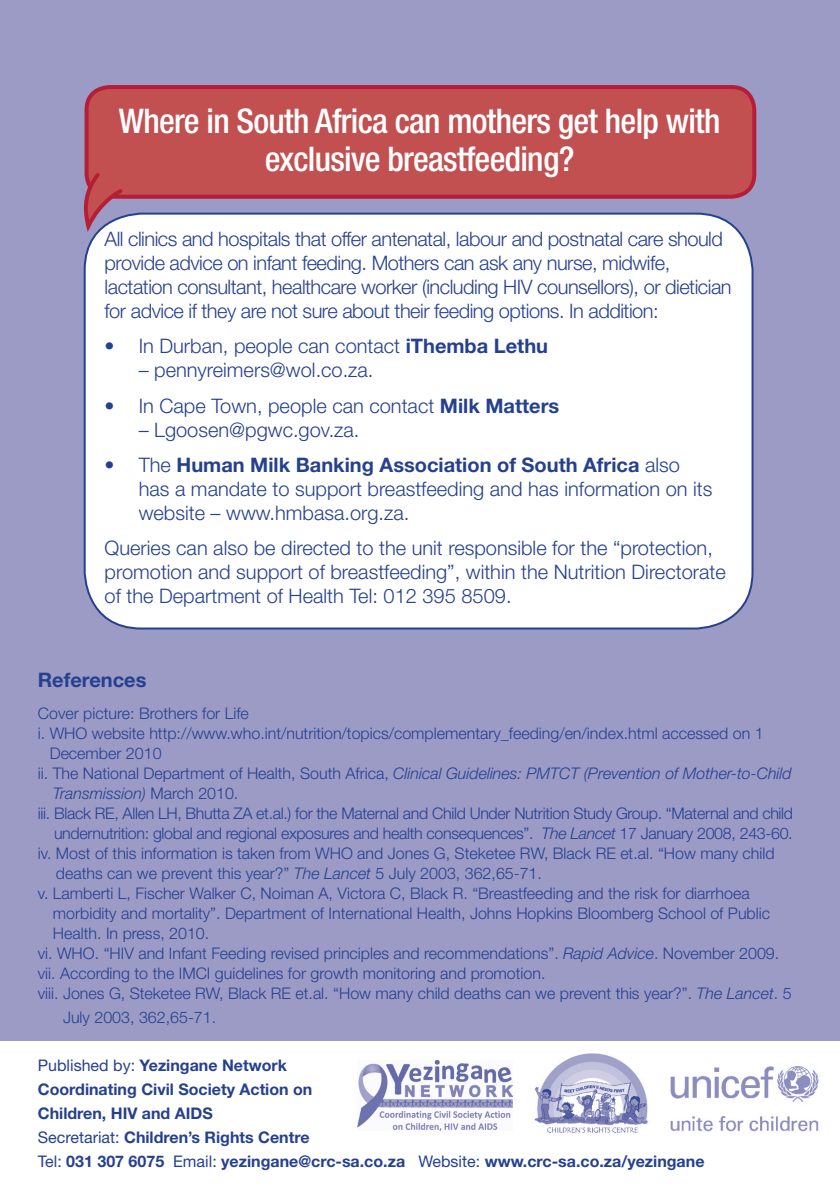
<style>
.page{position:relative;width:840px;height:1191px;background:#fff}
.page>*{position:absolute;margin:0;border:0;box-sizing:border-box;transform-origin:0 0}
.Paragraph_Style_1{font:500 condensed 34px/38px "Helvetica Neue LT Std";letter-spacing:-.02em;color:#fff;text-align:center}
.Body1{font:300 20px/24px "Helvetica Neue LT Std";letter-spacing:-.025em;color:#25408f}
.Body_bullet1{font:300 20px/24px "Helvetica Neue LT Std";color:#25408f}
.Body1-2{font:300 20px/24px "Helvetica Neue LT Std";color:#25408f}
.Body1-3{font:700 20px "Helvetica Neue LT Std";color:#25408f}
.Body1-4{font:300 16px/20px "Helvetica Neue LT Std";color:#25408f}
.Body1-5{font:300 16px/20px "Helvetica Neue LT Std";letter-spacing:-.02em;color:#25408f;text-align:right}
.Body1-6{font:700 16px/24px "Helvetica Neue LT Std";color:#25408f}
.Body1-7{font:italic 300 16px/20px "Helvetica Neue LT Std";color:#25408f}
.s1{font-weight:700}
.s2{font-style:normal}
.s3{font-style:italic}
.s4{font-weight:400}
</style>
<div class="page">
<div style="left:0;top:0;width:839px;height:1040px;background:#9b9bc6"></div>
<img style="left:534px;top:1053px;width:114px;height:79px">
<img style="left:670px;top:1066px;width:149px;height:66px">
<img style="left:357px;top:1060px;width:155px;height:70px">
<div style="left:86px;top:87px;width:667px;height:110px;background:#c25051;border-radius:23px"></div>
<div style="left:84px;top:85px;width:671px;height:114px;border:4px solid #b61e37;border-radius:23px"></div>
<svg style="left:83px;top:169px;width:41px;height:69px"></svg>
<div style="left:85px;top:214px;width:667px;height:414px;background:#fff;border-radius:57px"></div>
<p class="Paragraph_Style_1" style="left:119px;top:102px;width:602px">Where in South Africa can mothers get help with exclusive breastfeeding?</p>
<p class="Body1" style="left:105px;top:226px;width:628px">All clinics and hospitals that offer antenatal, labour and postnatal care should provide advice on infant feeding. Mothers can ask any nurse, midwife, lactation consultant, healthcare worker (including HIV counsellors), or dietician for advice if they are not sure about their feeding options. In addition:</p>
<p class="Body_bullet1" style="left:105px;top:333px;width:444px">• In Durban, people can contact <span class="s1">iThemba Lethu</span></p>
<p class="Body_bullet1" style="left:139px;top:357px;width:236px">– pennyreimers@wol.co.za.</p>
<p class="Body_bullet1" style="left:105px;top:393px;width:456px">• In Cape Town, people can contact <span class="s1">Milk Matters</span></p>
<p class="Body_bullet1" style="left:139px;top:417px;width:222px">– Lgoosen@pgwc.gov.za.</p>
<p class="Body_bullet1" style="left:139px;top:452px;width:575px;text-indent:-34px">• The <span class="s1">Human Milk Banking Association of South Africa</span> also has a mandate to support breastfeeding and has information on its website – www.hmbasa.org.za.</p>
<p class="Body1-2" style="left:105px;top:536px;width:622px">Queries can also be directed to the unit responsible for the “protection, promotion and support of breastfeeding”, within the Nutrition Directorate of the Department of Health Tel: 012 395 8509.</p>
<p class="Body1-3" style="left:38px;top:668px;width:110px">References</p>
<p class="Body1-4" style="left:38px;top:702px;width:212px">Cover picture: Brothers for Life</p>
<p class="Body1-4" style="left:50px;top:722px;width:715px;text-indent:-12px">i. WHO website http://www.who.int/nutrition/topics/complementary_feeding/en/index.html accessed on 1<br>December 2010</p>
<p class="Body1-7" style="left:53px;top:762px;width:740px;text-indent:-15px"><span class="s2">ii. The National Department of Health, South Africa,</span> Clinical Guidelines: PMTCT (Prevention of Mother-to-Child<br>Transmission) <span class="s2">March 2010.</span></p>
<p class="Body1-5" style="left:38px;top:802px;width:756px">iii. Black RE, Allen LH, Bhutta ZA et.al.) for the Maternal and Child Under Nutrition Study Group. “Maternal and child undernutrition: global and regional exposures and health consequences”. <span class="s3">The Lancet</span> 17 January 2008, 243-60.</p>
<p class="Body1-4" style="left:56px;top:842px;width:719px;text-indent:-18px">iv. Most of this information is taken from WHO and Jones G, Steketee RW, Black RE et.al. “How many child deaths can we prevent this year?” <span class="s3">The Lancet</span> 5 July 2003, 362,65-71.</p>
<p class="Body1-4" style="left:53px;top:882px;width:718px;text-indent:-15px">v. Lamberti L, Fischer Walker C, Noiman A, Victora C, Black R. “Breastfeeding and the risk for diarrhoea morbidity and mortality”. Department of International Health, Johns Hopkins Bloomberg School of Public<br>Health. In press, 2010.</p>
<p class="Body1-4" style="left:38px;top:942px;width:742px">vi. WHO. “HIV and Infant Feeding revised principles and recommendations”. <span class="s3">Rapid Advice</span>. November 2009.</p>
<p class="Body1-4" style="left:38px;top:962px;width:509px">vii. According to the IMCI guidelines for growth monitoring and promotion.</p>
<p class="Body1-4" style="left:63px;top:980px;width:729px;line-height:24px;text-indent:-25px">viii. Jones G, Steketee RW, Black RE et.al. “How many child deaths can we prevent this year?”. <span class="s3">The Lancet</span>. 5<br>July 2003, 362,65-71.</p>
<p class="Body1-6" style="left:38px;top:1053px;width:250px"><span class="s4">Published by:</span> Yezingane Network</p>
<p class="Body1-6" style="left:38px;top:1077px;width:276px">Coordinating Civil Society Action on<br>Children, HIV and AIDS</p>
<p class="Body1-6" style="left:38px;top:1125px;width:273px"><span class="s4">Secretariat:</span> Children’s Rights Centre</p>
<p class="Body1-6" style="left:38px;top:1149px;width:667px"><span class="s4">Tel:</span> 031 307 6075 <span class="s4">Email:</span> yezingane@crc-sa.co.za <span class="s4">Website:</span> www.crc-sa.co.za/yezingane</p>
</div>
